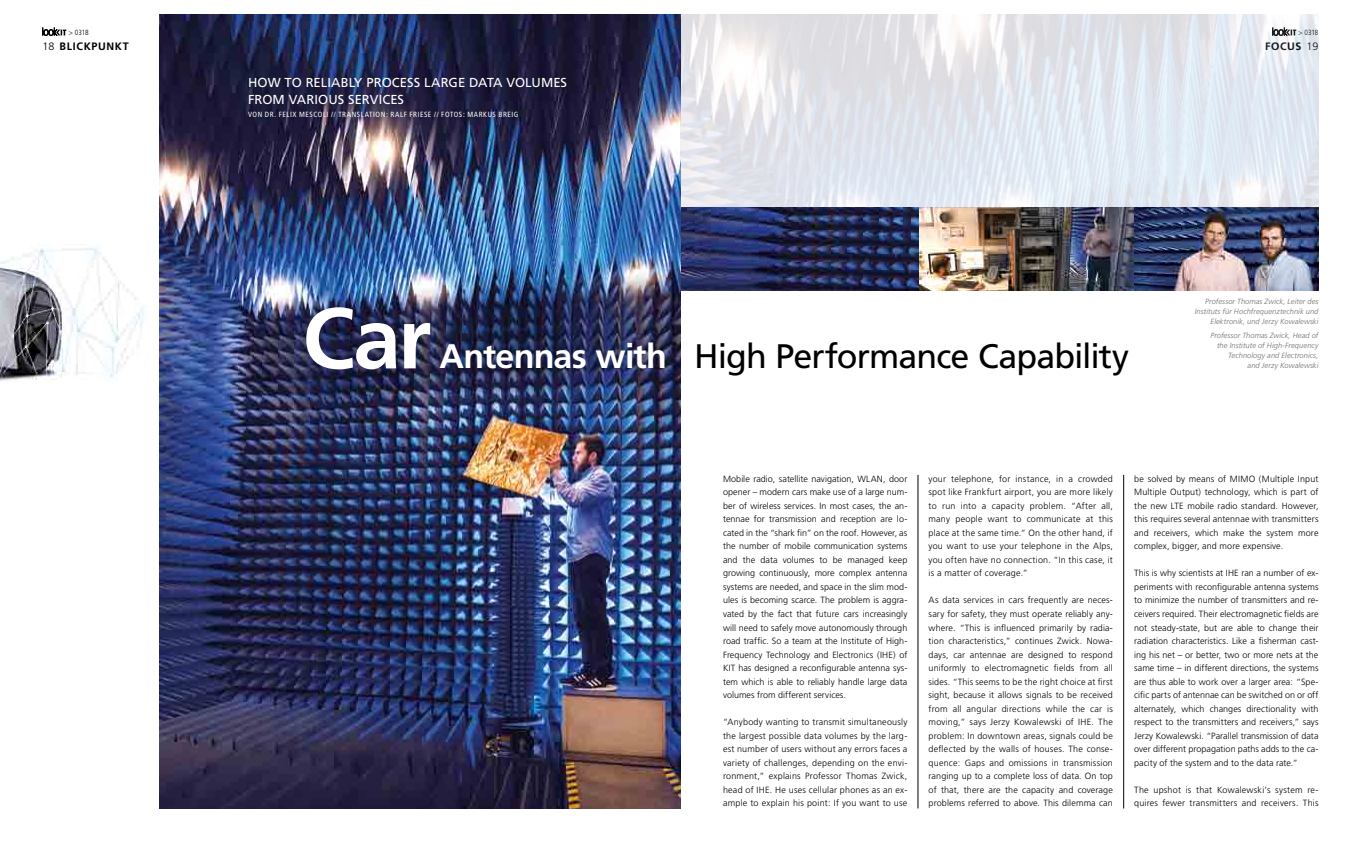
<style>
.page{position:relative;width:1361px;height:851px;background:#fff}
.page>*{position:absolute;margin:0;border:0;box-sizing:border-box;transform-origin:0 0}
.t1{font:700 86px "Frutiger";color:#fff}
.t2{font:34px "Frutiger";letter-spacing:-.03em;color:#000}
.t3{font:13px/17px "Frutiger";letter-spacing:.005em;color:#fff}
.t4{font:700 10.8px "Frutiger";letter-spacing:.06em;color:#000}
.t5{font:300 9px/13.5px "Frutiger";letter-spacing:.015em;color:#000;text-align:justify}
.t6{font:italic 300 7.5px/10px "Frutiger";letter-spacing:.01em;color:#706f6f;text-align:right}
.t7{font:condensed 7.5px "Frutiger";letter-spacing:.075em;color:#fff}
.t8{font:300 condensed 7.5px "Frutiger";letter-spacing:-.025em;color:#000}
.s1{font-weight:300}
.s2{font-weight:700;color:#fff}
</style>
<div class="page">
<hr style="left:918px;top:475px;width:1px;height:333px;background:#000">
<img style="left:680px;top:14px;width:1px;height:794px">
<img style="left:680px;top:14px;width:638px;height:277px">
<hr style="left:1123px;top:475px;width:1px;height:333px;background:#000">
<svg style="left:42px;top:28px;width:24px;height:8px"></svg>
<img style="left:159px;top:14px;width:521px;height:794px">
<img style="left:0;top:244px;width:144px;height:137px">
<p class="t8" style="left:68px;top:29px;width:22px">&gt; 0318</p>
<p class="t4" style="left:43px;top:39px;width:88px"><span class="s1">18</span> BLIckpUNkT</p>
<h3 class="t3" style="left:248px;top:74px;width:320px">HOW TO RELIABLY PROCESS LARGE DATA VOLUMES<br>FROM VARIOUS SERVICES</h3>
<p class="t7" style="left:248px;top:110px;width:272px">VON DR. FELIX MESCOLI // TRANSLATION: RALF FRIESE // FOTOS: MARKUS BREIG</p>
<p class="t8" style="left:1298px;top:29px;width:22px">&gt; 0318</p>
<p class="t4" style="left:1265px;top:40px;width:55px">FOcUS <span class="s1">19</span></p>
<h1 class="t1" style="left:302px;top:288px;width:131px">car</h1>
<h2 class="t2" style="left:439px;top:336px;width:691px"><span class="s2">antennas with</span> HIGH PERFORMANCE CAPABILITY</h2>
<p class="t6" style="left:1194px;top:296px;width:125px">Professor Thomas Zwick, Leiter des<br>Instituts für Hochfrequenztechnik und<br>Elektronik, und Jerzy Kowalewski</p>
<p class="t6" style="left:1210px;top:331px;width:109px">Professor Thomas Zwick, Head of the Institute of High-Frequency<br>Technology and Electronics,<br>and Jerzy Kowalewski</p>
<p class="t5" style="left:723px;top:472px;width:186px">Mobile radio, satellite navigation, WLAN, door opener – modern cars make use of a large num&shy;ber of wireless services. In most cases, the an&shy;tennae for transmission and reception are lo&shy;cated in the “shark fin” on the roof. However, as the number of mobile communication systems and the data volumes to be managed keep growing continuously, more complex antenna systems are needed, and space in the slim mod&shy;ules is becoming scarce. The problem is aggra&shy;vated by the fact that future cars increasingly will need to safely move autonomously through road traffic. So a team at the Institute of High-Frequency Technology and Electronics (IHE) of KIT has designed a reconfigurable antenna sys&shy;tem which is able to reliably handle large data volumes from different services.</p>
<p class="t5" style="left:723px;top:715px;width:186px">“Anybody wanting to transmit simultaneously the largest possible data volumes by the larg&shy;est number of users without any errors faces a variety of challenges, depending on the envi&shy;ronment,” explains Professor Thomas Zwick, head of IHE. He uses cellular phones as an ex&shy;ample to explain his point: If you want to use</p>
<p class="t5" style="left:928px;top:472px;width:186px">your telephone, for instance, in a crowded spot like Frankfurt airport, you are more likely to run into a capacity problem. “After all, many people want to communicate at this place at the same time.” On the other hand, if you want to use your telephone in the Alps, you often have no connection. “In this case, it is a matter of coverage.”</p>
<p class="t5" style="left:928px;top:593px;width:186px">As data services in cars frequently are neces&shy;sary for safety, they must operate reliably any&shy;where. “This is influenced primarily by radia&shy;tion characteristics,” continues Zwick. Nowa&shy;days, car antennae are designed to respond uniformly to electromagnetic fields from all sides. “This seems to be the right choice at first sight, because it allows signals to be received from all angular directions while the car is moving,” says Jerzy Kowalewski of IHE. The problem: In downtown areas, signals could be deflected by the walls of houses. The conse&shy;quence: Gaps and omissions in transmission ranging up to a complete loss of data. On top of that, there are the capacity and coverage problems referred to above. This dilemma can</p>
<p class="t5" style="left:1134px;top:472px;width:186px">be solved by means of MIMO (Multiple Input Multiple Output) technology, which is part of the new LTE mobile radio standard. However, this requires several antennae with transmitters and receivers, which make the system more complex, bigger, and more expensive.</p>
<p class="t5" style="left:1134px;top:566px;width:186px">This is why scientists at IHE ran a number of ex&shy;periments with reconfigurable antenna systems to minimize the number of transmitters and re&shy;ceivers required. Their electromagnetic fields are not steady-state, but are able to change their radiation characteristics. Like a fisherman cast&shy;ing his net – or better, two or more nets at the same time – in different directions, the systems are thus able to work over a larger area: “Spe&shy;cific parts of antennae can be switched on or off alternately, which changes directionality with respect to the transmitters and receivers,” says Jerzy Kowalewski. “Parallel transmission of data over different propagation paths adds to the ca&shy;pacity of the system and to the data rate.”</p>
<p class="t5" style="left:1134px;top:782px;width:186px">The upshot is that Kowalewski’s system re&shy;quires fewer transmitters and receivers. This</p>
</div>
